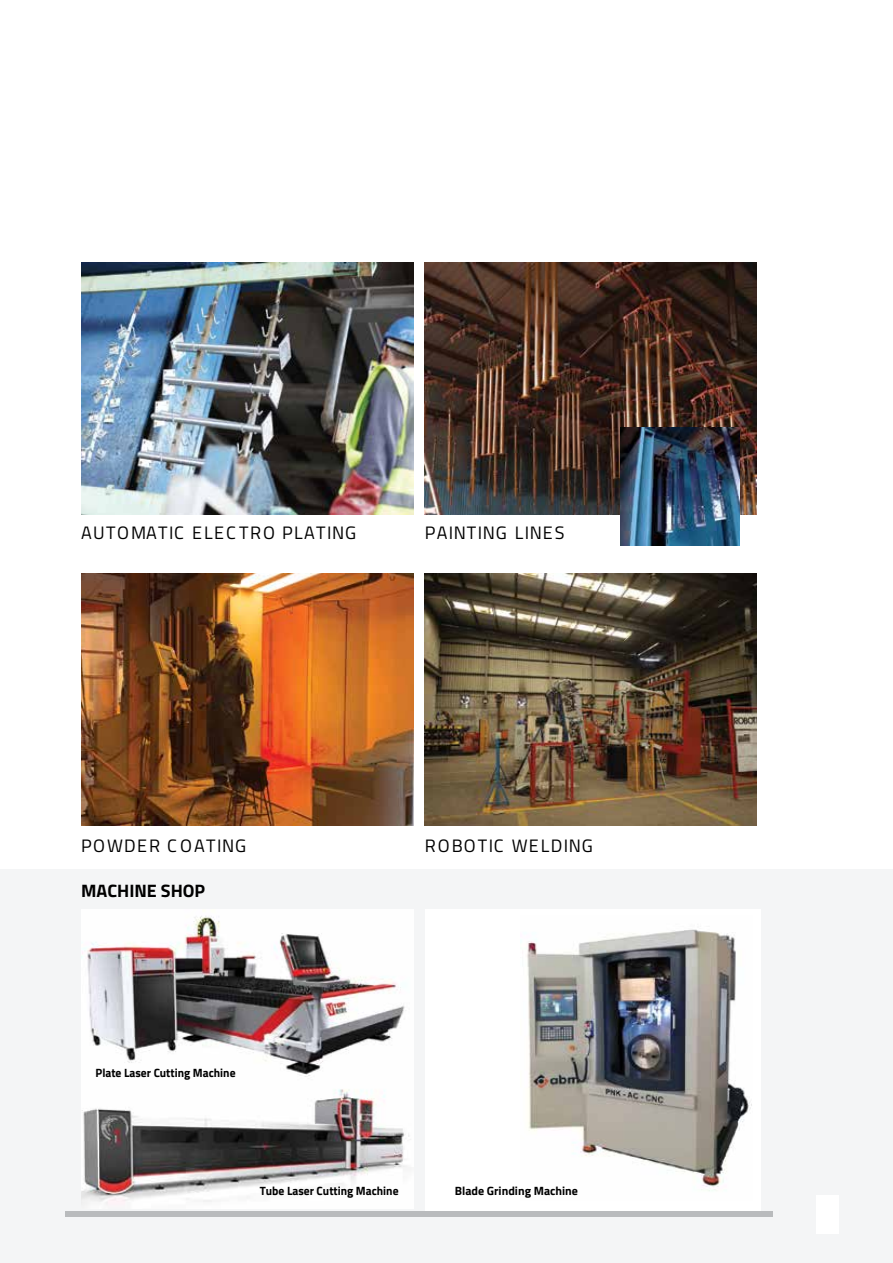
<style>
.page{position:relative;width:893px;height:1263px;background:#fff}
.page>*{position:absolute;margin:0;border:0;box-sizing:border-box;transform-origin:0 0}
.t1{font:18px "Titillium";letter-spacing:.075em;color:#000}
.t2{font:18px "Titillium";letter-spacing:.045em;color:#000}
.t3{font:700 18px "Titillium";color:#000}
.t4{font:700 12px "Titillium Web";color:#000;scale:.96 1}
.t5{font:700 12px "Titillium Web";color:#000}
</style>
<div class="page">
<div style="left:0;top:869px;width:893px;height:394px;background:#f4f5f6"></div>
<img style="left:425px;top:573px;width:332px;height:252px">
<div style="left:65px;top:1211px;width:708px;height:5px;background:#b9bbbd"></div>
<img style="left:81px;top:263px;width:332px;height:251px">
<img style="left:425px;top:263px;width:332px;height:252px">
<img style="left:621px;top:427px;width:118px;height:118px">
<img style="left:81px;top:573px;width:332px;height:252px">
<div style="left:425px;top:910px;width:336px;height:301px;background:#fff"></div>
<img style="left:520px;top:929px;width:232px;height:262px">
<img style="left:81px;top:916px;width:328px;height:163px">
<img style="left:81px;top:1089px;width:330px;height:117px">
<div style="left:816px;top:1195px;width:23px;height:38px;background:#fff"></div>
<p class="t1" style="left:81px;top:520px;width:277px">AUTOMATIC ELECTRO PLATING</p>
<p class="t2" style="left:425px;top:520px;width:141px">PAINTING LINES</p>
<p class="t1" style="left:81px;top:832px;width:167px">POWDER COATING</p>
<p class="t1" style="left:425px;top:832px;width:170px">ROBOTIC WELDING</p>
<p class="t3" style="left:81px;top:877px;width:126px">MACHINE SHOP</p>
<p class="t4" style="left:96px;top:1063px;width:147px">Plate Laser Cutting Machine</p>
<p class="t4" style="left:260px;top:1182px;width:146px">Tube Laser Cutting Machine</p>
<p class="t5" style="left:455px;top:1182px;width:125px">Blade Grinding Machine</p>
</div>
